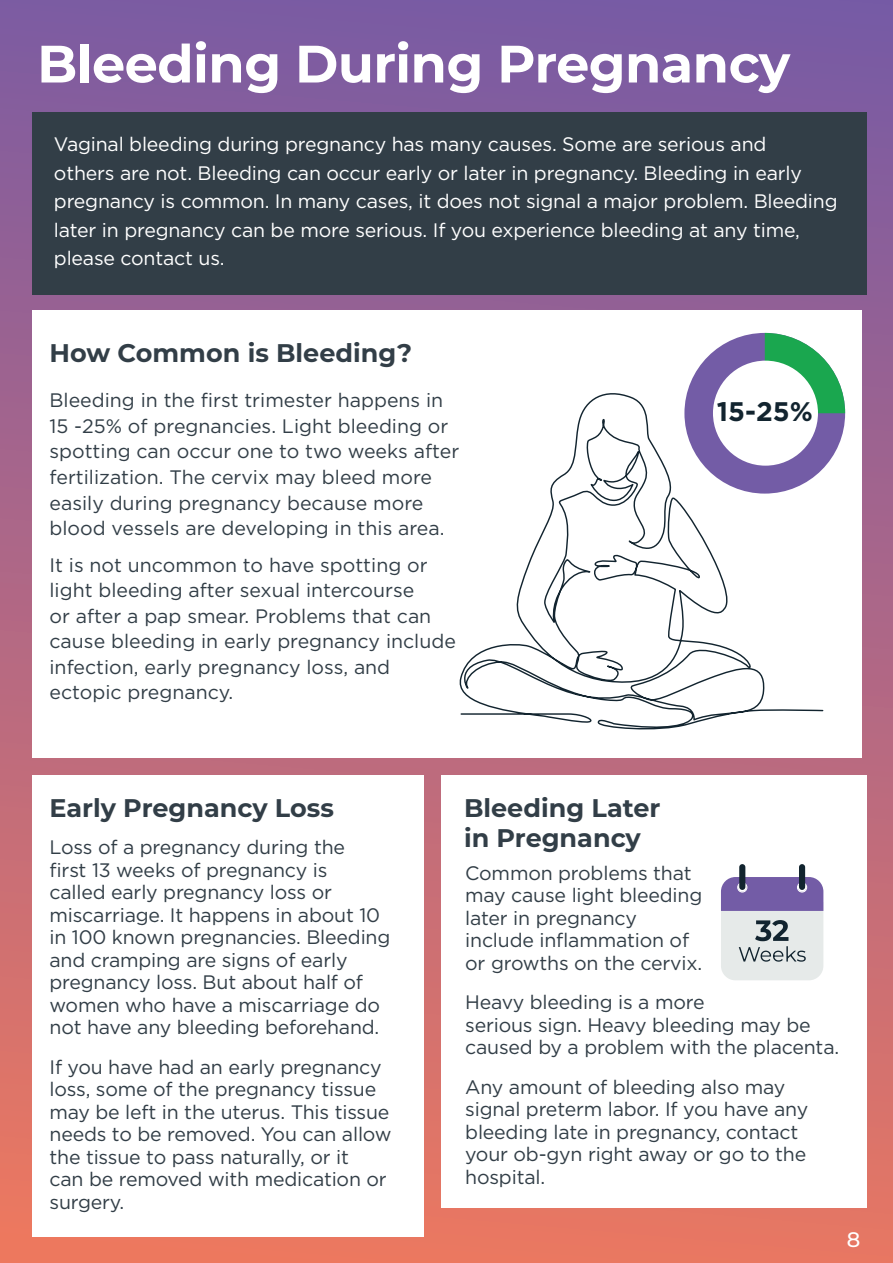
<style>
.page{position:relative;width:893px;height:1263px;background:#fff}
.page>*{position:absolute;margin:0;border:0;box-sizing:border-box;transform-origin:0 0}
.t1{font:700 52.5px "Montserrat";letter-spacing:-.01em;color:#fff}
.t2{font:700 26.85px "Gotham";color:#12242f}
.t3{font:700 25.5px/30.6px "Montserrat";color:#323e47}
.t4{font:500 21px "Montserrat";color:#fff}
.t5{font:19.5px/22.5px "Gotham";letter-spacing:-.01em;color:#323e47}
.t6{font:19.5px/28.5px "Gotham";letter-spacing:-.01em;color:#fff}
</style>
<div class="page">
<div style="left:0;top:0;width:893px;height:1263px;background:linear-gradient(to bottom,#785ba4,#ec7c67)"></div>
<div style="left:33px;top:310px;width:829px;height:448px;background:#fff"></div>
<div style="left:441px;top:775px;width:426px;height:432px;background:#fff"></div>
<div style="left:33px;top:775px;width:391px;height:462px;background:#fff"></div>
<div style="left:33px;top:112px;width:834px;height:182px;background:#323e47"></div>
<svg style="left:459px;top:393px;width:365px;height:337px"></svg>
<div style="left:684px;top:333px;width:161px;height:161px;background:#735ca6;border-radius:50%"></div>
<svg style="left:765px;top:333px;width:80px;height:80px"></svg>
<div style="left:713px;top:361px;width:105px;height:105px;background:#fff;border-radius:50%"></div>
<div style="left:739px;top:864px;width:6px;height:26px;background:#12242f;border-radius:3px"></div>
<div style="left:799px;top:864px;width:6px;height:26px;background:#12242f;border-radius:3px"></div>
<svg style="left:721px;top:877px;width:102px;height:103px;background:#b4b1c7"></svg>
<h1 class="t1" style="left:37px;top:26px;width:755px">Bleeding During Pregnancy</h1>
<p class="t6" style="left:54px;top:130px;width:785px">Vaginal bleeding during pregnancy has many causes. Some are serious and<br>others are not. Bleeding can occur early or later in pregnancy. Bleeding in early pregnancy is common. In many cases, it does not signal a major problem. Bleeding later in pregnancy can be more serious. If you experience bleeding at any time, please contact us.</p>
<h3 class="t3" style="left:50px;top:336px;width:364px">How Common is Bleeding?</h3>
<p class="t5" style="left:50px;top:387px;width:411px;line-height:25.5px">Bleeding in the first trimester happens in 15 -25% of pregnancies. Light bleeding or spotting can occur one to two weeks after fertilization. The cervix may bleed more easily during pregnancy because more blood vessels are developing in this area.</p>
<p class="t5" style="left:50px;top:551px;width:408px;line-height:25.5px">It is not uncommon to have spotting or light bleeding after sexual intercourse<br>or after a pap smear. Problems that can cause bleeding in early pregnancy include infection, early pregnancy loss, and ectopic pregnancy.</p>
<h2 class="t2" style="left:717px;top:394px;width:97px">15-25%</h2>
<h3 class="t3" style="left:50px;top:791px;width:286px">Early Pregnancy Loss</h3>
<p class="t5" style="left:50px;top:835px;width:342px">Loss of a pregnancy during the<br>first 13 weeks of pregnancy is<br>called early pregnancy loss or miscarriage. It happens in about 10 in 100 known pregnancies. Bleeding and cramping are signs of early pregnancy loss. But about half of women who have a miscarriage do not have any bleeding beforehand.</p>
<p class="t5" style="left:50px;top:1055px;width:344px">If you have had an early pregnancy loss, some of the pregnancy tissue may be left in the uterus. This tissue needs to be removed. You can allow the tissue to pass naturally, or it<br>can be removed with medication or surgery.</p>
<h3 class="t3" style="left:464px;top:791px;width:198px">Bleeding Later in Pregnancy</h3>
<p class="t5" style="left:465px;top:861px;width:239px">Common problems that may cause light bleeding later in pregnancy include inflammation of or growths on the cervix.</p>
<p class="t5" style="left:465px;top:991px;width:375px">Heavy bleeding is a more<br>serious sign. Heavy bleeding may be caused by a problem with the placenta.</p>
<p class="t5" style="left:465px;top:1075px;width:344px">Any amount of bleeding also may signal preterm labor. If you have any bleeding late in pregnancy, contact your ob-gyn right away or go to the hospital.</p>
<p class="t4" style="left:847px;top:1225px;width:15px">8</p>
</div>
